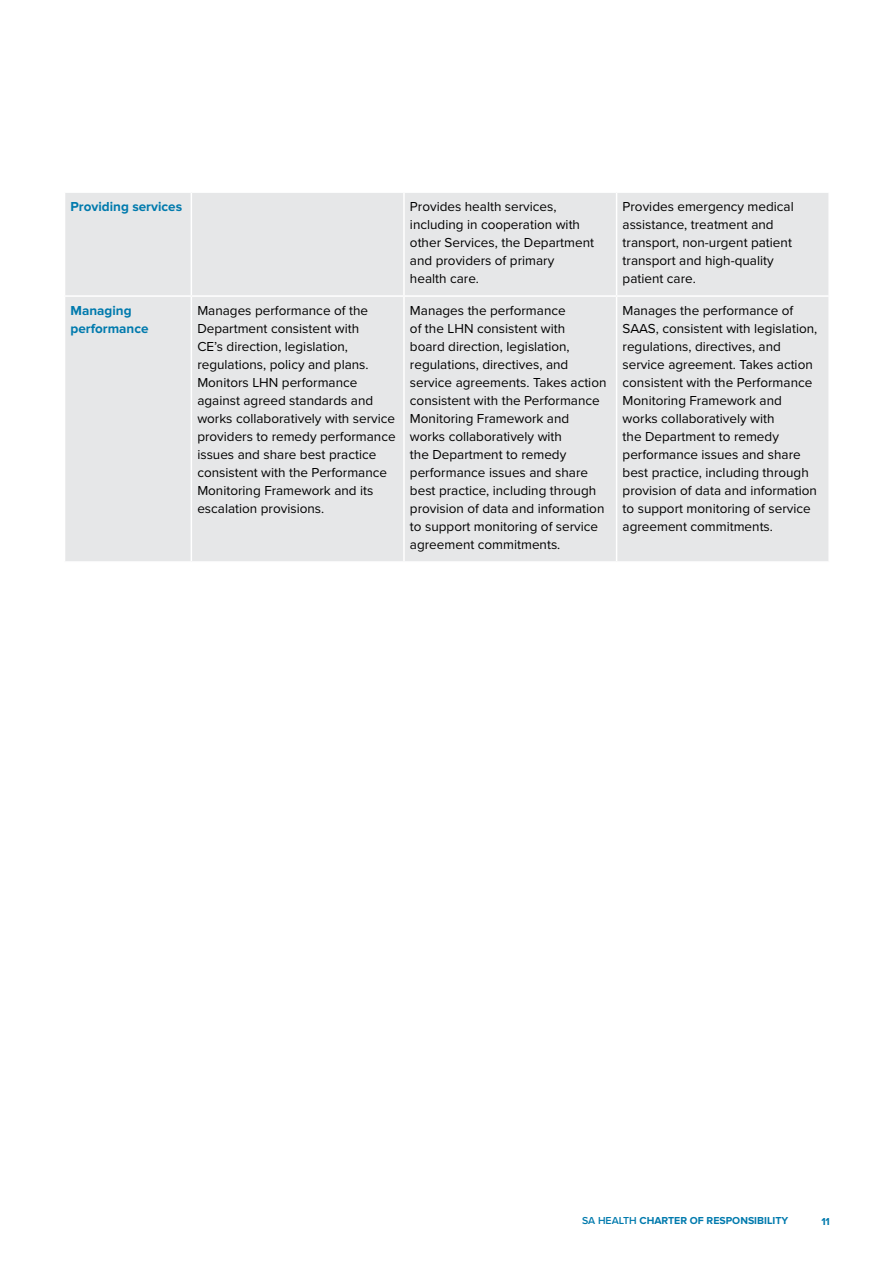
<style>
.page{position:relative;width:893px;height:1263px;background:#fff}
.page>*{position:absolute;margin:0;border:0;box-sizing:border-box;transform-origin:0 0}
.t1{font:13.5px/18px "Proxima Nova";color:#000}
.t2{font:700 13.5px/18px "Proxima Nova";color:#007aad}
.t3{font:700 10.5px "Proxima Nova";color:#007aad}
.s1{font-weight:600}
</style>
<div class="page">
<div style="left:65px;top:193px;width:763px;height:368px;background:#e6e7e8"></div>
<hr style="left:191px;top:193px;width:1px;height:102px;background:#fff">
<hr style="left:403px;top:193px;width:2px;height:102px;background:#fff">
<hr style="left:616px;top:193px;width:1px;height:102px;background:#fff">
<hr style="left:64px;top:295px;width:127px;height:2px;background:#fff">
<hr style="left:191px;top:295px;width:213px;height:2px;background:#fff">
<hr style="left:191px;top:297px;width:1px;height:264px;background:#fff">
<hr style="left:404px;top:295px;width:213px;height:2px;background:#fff">
<hr style="left:403px;top:297px;width:2px;height:264px;background:#fff">
<hr style="left:617px;top:295px;width:213px;height:2px;background:#fff">
<hr style="left:616px;top:297px;width:1px;height:264px;background:#fff">
<p class="t2" style="left:71px;top:198px;width:113px">Providing services</p>
<p class="t1" style="left:410px;top:197px;width:186px">Provides health services, including in cooperation with other Services, the Department and providers of primary health care.</p>
<p class="t1" style="left:623px;top:197px;width:173px">Provides emergency medical assistance, treatment and transport, non-urgent patient transport and high-quality patient care.</p>
<p class="t2" style="left:71px;top:302px;width:80px">Managing performance</p>
<p class="t1" style="left:197px;top:301px;width:200px">Manages performance of the<br>Department consistent with<br>CE’s direction, legislation, regulations, policy and plans.<br>Monitors LHN performance against agreed standards and works collaboratively with service providers to remedy performance issues and share best practice consistent with the Performance<br>Monitoring Framework and its escalation provisions.</p>
<p class="t1" style="left:410px;top:301px;width:198px">Manages the performance<br>of the LHN consistent with<br>board direction, legislation, regulations, directives, and service agreements. Takes action consistent with the Performance<br>Monitoring Framework and works collaboratively with<br>the Department to remedy performance issues and share best practice, including through provision of data and information to support monitoring of service agreement commitments.</p>
<p class="t1" style="left:623px;top:301px;width:196px">Manages the performance of<br>SAAS, consistent with legislation, regulations, directives, and service agreement. Takes action consistent with the Performance<br>Monitoring Framework and works collaboratively with<br>the Department to remedy performance issues and share best practice, including through provision of data and information to support monitoring of service agreement commitments.</p>
<p class="t3" style="left:582px;top:1215px;width:208px"><span class="s1">SA HEALTH</span> CHARTER OF RESPONSIBILITY</p>
<p class="t3" style="left:821px;top:1215px;width:10px">11</p>
</div>
